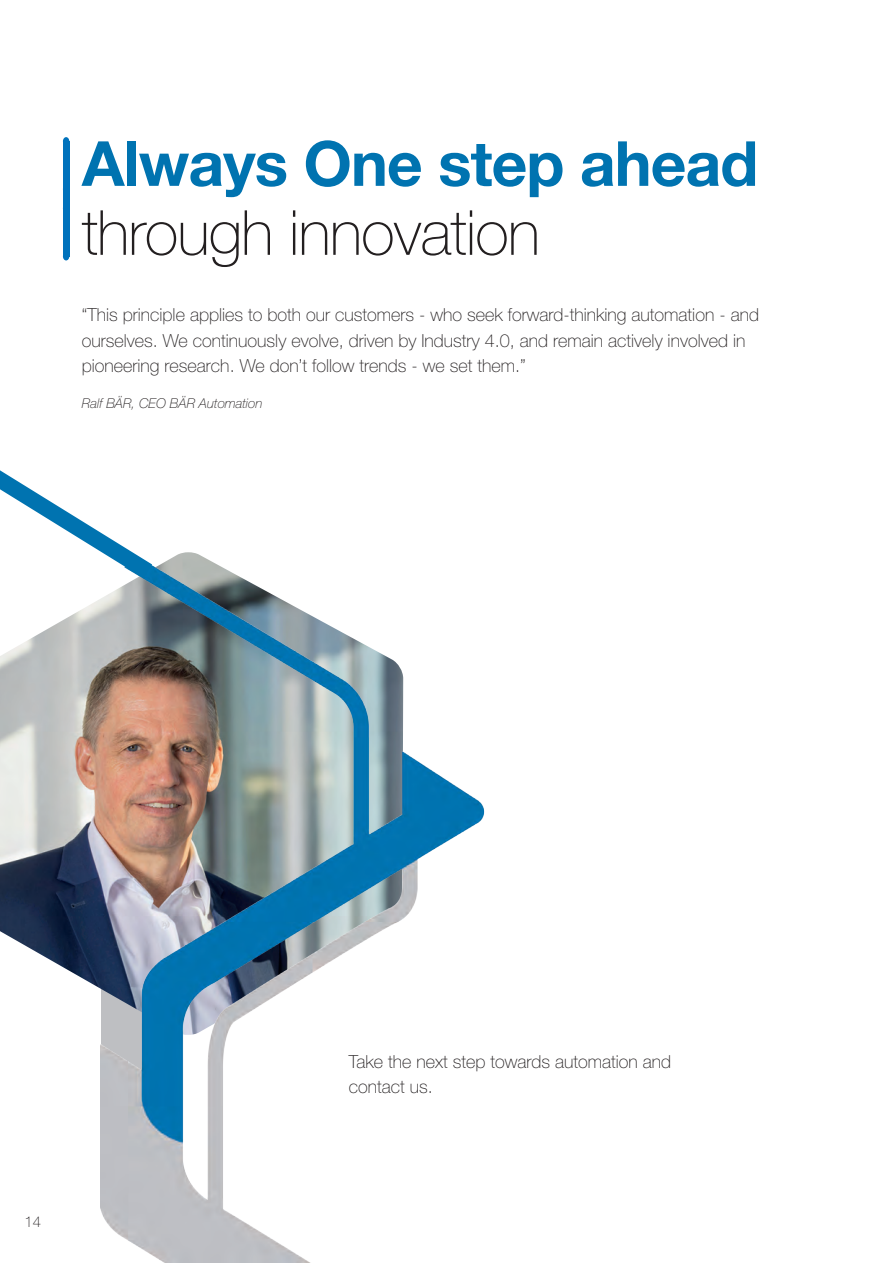
<style>
.page{position:relative;width:893px;height:1263px;background:#fff}
.page>*{position:absolute;margin:0;border:0;box-sizing:border-box;transform-origin:0 0}
.t1{font:700 62.25px "Helvetica Neue LT Pro";letter-spacing:-.015em;color:#0073b0}
.t2{font:100 62.25px "Helvetica Neue LT Pro";letter-spacing:-.015em;color:#231f20}
.t3{font:100 18px/25.5px "Helvetica Neue LT Pro";color:#231f20}
.t4{font:100 15px "Helvetica Neue LT Pro";color:#231f20}
.t5{font:italic 100 13.5px "Helvetica Neue LT Pro";color:#231f20}
</style>
<div class="page">
<img style="left:0;top:552px;width:194px;height:437px">
<img style="left:101px;top:553px;width:384px;height:710px">
<svg style="left:0;top:470px;width:152px;height:108px"></svg>
<div style="left:63px;top:141px;width:6px;height:68px;background:#0072bc"></div>
<div style="left:63px;top:137px;width:6px;height:8px;background:#0072bc;border-radius:50%"></div>
<div style="left:63px;top:189px;width:6px;height:67px;background:#0072bc"></div>
<div style="left:63px;top:252px;width:6px;height:8px;background:#0072bc;border-radius:50%"></div>
<h1 class="t1" style="left:82px;top:125px;width:678px">Always One step ahead</h1>
<h1 class="t2" style="left:82px;top:196px;width:460px">through innovation</h1>
<p class="t3" style="left:82px;top:302px;width:679px">“This principle applies to both our customers - who seek forward-thinking automation - and ourselves. We continuously evolve, driven by Industry 4.0, and remain actively involved in pioneering research. We don’t follow trends - we set them.”</p>
<p class="t5" style="left:82px;top:395px;width:182px">Ralf BÄR, CEO BÄR Automation</p>
<p class="t4" style="left:24px;top:1213px;width:18px">14</p>
<p class="t3" style="left:349px;top:1048px;width:324px">Take the next step towards automation and contact us.</p>
</div>
